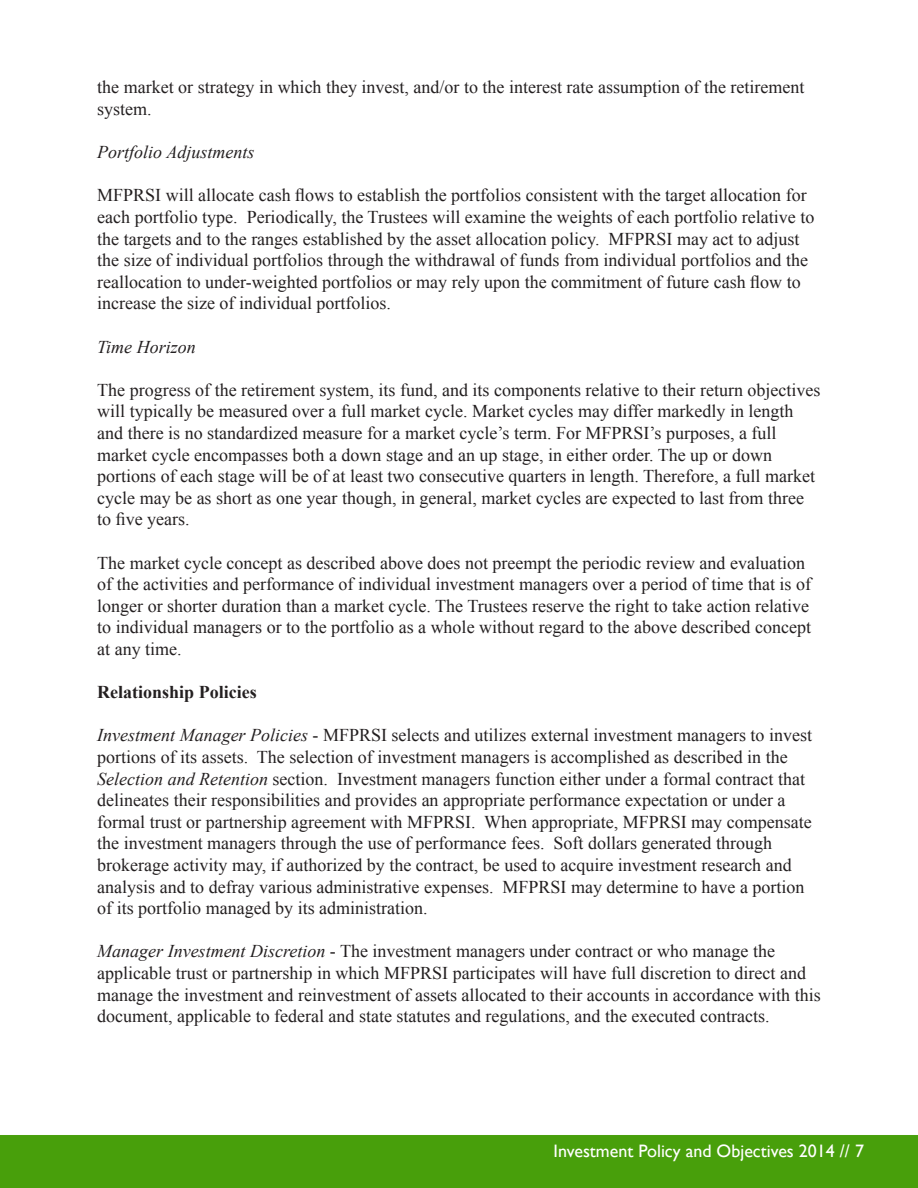
<style>
.page{position:relative;width:918px;height:1188px;background:#fff}
.page>*{position:absolute;margin:0;border:0;box-sizing:border-box;transform-origin:0 0}
.t1{font:18px/21.6px "Times New Roman";color:#231f20}
.t2{font:18px "Gill Sans";color:#fff}
.t3{font:italic 18px "Times New Roman";color:#231f20}
.t4{font:700 18px "Times New Roman";color:#231f20}
.s1{font-style:italic}
</style>
<div class="page">
<div style="left:0;top:1135px;width:918px;height:53px;background:#489f0b"></div>
<p class="t1" style="left:97px;top:76px;width:709px">the market or strategy in which they invest, and/or to the interest rate assumption of the retirement system.</p>
<p class="t3" style="left:97px;top:140px;width:159px">Portfolio Adjustments</p>
<p class="t1" style="left:97px;top:184px;width:719px">MFPRSI will allocate cash flows to establish the portfolios consistent with the target allocation for each portfolio type. Periodically, the Trustees will examine the weights of each portfolio relative to the targets and to the ranges established by the asset allocation policy. MFPRSI may act to adjust the size of individual portfolios through the withdrawal of funds from individual portfolios and the reallocation to under-weighted portfolios or may rely upon the commitment of future cash flow to increase the size of individual portfolios.</p>
<p class="t3" style="left:97px;top:334px;width:100px">Time Horizon</p>
<p class="t1" style="left:97px;top:379px;width:725px">The progress of the retirement system, its fund, and its components relative to their return objectives will typically be measured over a full market cycle. Market cycles may differ markedly in length and there is no standardized measure for a market cycle’s term. For MFPRSI’s purposes, a full market cycle encompasses both a down stage and an up stage, in either order. The up or down portions of each stage will be of at least two consecutive quarters in length. Therefore, a full market cycle may be as short as one year though, in general, market cycles are expected to last from three to five years.</p>
<p class="t1" style="left:97px;top:552px;width:715px">The market cycle concept as described above does not preempt the periodic review and evaluation of the activities and performance of individual investment managers over a period of time that is of longer or shorter duration than a market cycle. The Trustees reserve the right to take action relative to individual managers or to the portfolio as a whole without regard to the above described concept at any time.</p>
<p class="t4" style="left:97px;top:680px;width:161px">Relationship Policies</p>
<p class="t1" style="left:97px;top:724px;width:716px"><span class="s1">Investment Manager Policies</span> - MFPRSI selects and utilizes external investment managers to invest portions of its assets. The selection of investment managers is accomplished as described in the <span class="s1">Selection and Retention</span> section. Investment managers function either under a formal contract that delineates their responsibilities and provides an appropriate performance expectation or under a formal trust or partnership agreement with MFPRSI. When appropriate, MFPRSI may compensate the investment managers through the use of performance fees. Soft dollars generated through brokerage activity may, if authorized by the contract, be used to acquire investment research and analysis and to defray various administrative expenses. MFPRSI may determine to have a portion of its portfolio managed by its administration.</p>
<p class="t1" style="left:97px;top:940px;width:725px"><span class="s1">Manager Investment Discretion</span> - The investment managers under contract or who manage the applicable trust or partnership in which MFPRSI participates will have full discretion to direct and manage the investment and reinvestment of assets allocated to their accounts in accordance with this document, applicable to federal and state statutes and regulations, and the executed contracts.</p>
<p class="t2" style="left:554px;top:1140px;width:312px">Investment Policy and Objectives 2014 // 7</p>
</div>
